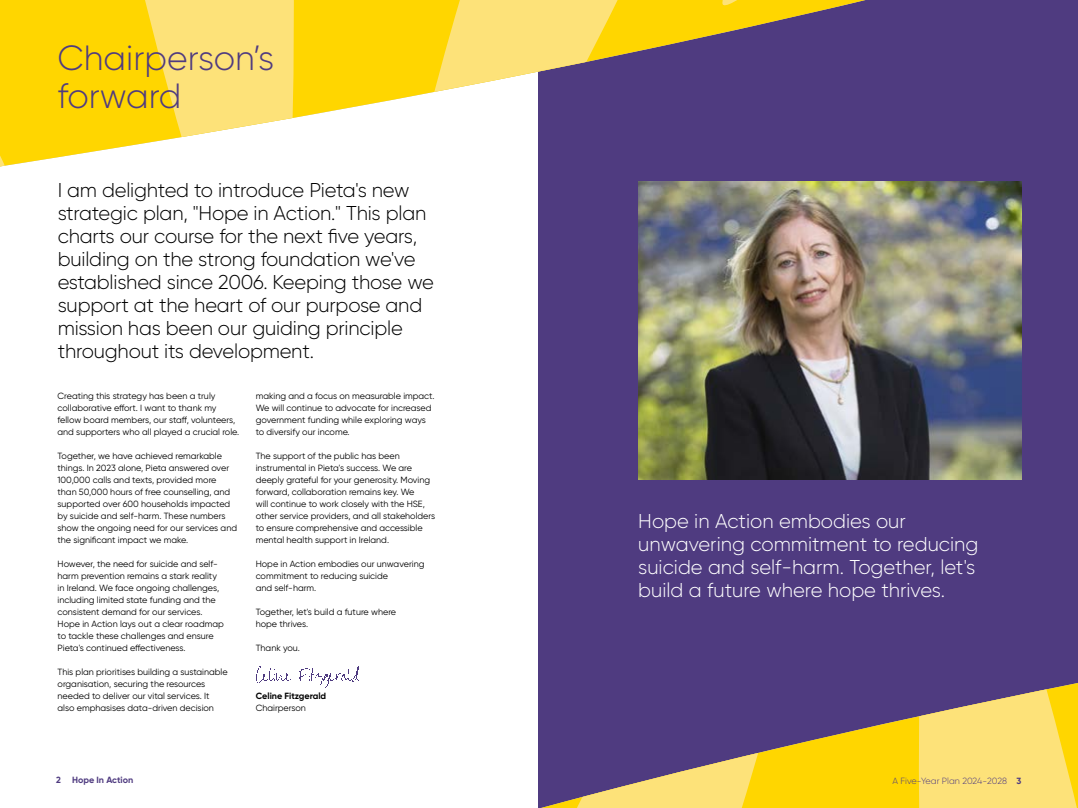
<style>
.page{position:relative;width:1078px;height:808px;background:#fff}
.page>*{position:absolute;margin:0;border:0;box-sizing:border-box;transform-origin:0 0}
.t1{font:300 35px/38px "Gilroy";color:#4f3b80}
.t2{font:300 20px/23px "Gilroy";letter-spacing:-.01em;color:#000}
.t3{font:300 20px/23px "Gilroy";color:#fff}
.t4{font:9px/12px "Gilroy";color:#000}
.t5{font:300 9px "Gilroy";letter-spacing:-.005em;color:#4f3b80}
.t6{font:700 9px "Gilroy";color:#000}
.t7{font:700 9px "Gilroy";color:#4f3b80}
.s1{font-weight:700}
</style>
<div class="page">
<div style="left:539px;top:0;width:538px;height:808px;background:#4f3b80"></div>
<img style="left:638px;top:197px;width:382px;height:282px">
<div style="left:861px;top:720px;width:38px;height:88px;background:#ffd600"></div>
<svg style="left:660px;top:729px;width:201px;height:79px"></svg>
<svg style="left:899px;top:683px;width:178px;height:125px"></svg>
<svg style="left:541px;top:777px;width:119px;height:31px"></svg>
<svg style="left:0;top:166px;width:1022px;height:31px"></svg>
<div style="left:313px;top:0;width:37px;height:115px;background:#ffd600"></div>
<svg style="left:350px;top:0;width:202px;height:166px"></svg>
<svg style="left:97px;top:0;width:216px;height:151px;fill:#fde279"></svg>
<svg style="left:552px;top:0;width:313px;height:69px"></svg>
<div style="left:0;top:0;width:97px;height:166px;background:#ffd600"></div>
<img style="left:256px;top:666px;width:103px;height:22px">
<h1 class="t1" style="left:58px;top:38px;width:218px">Chairperson’s forward</h1>
<p class="t2" style="left:58px;top:178px;width:377px">I am delighted to introduce Pieta's new strategic plan, "Hope in Action." This plan charts our course for the next five years, building on the strong foundation we've established since 2006. Keeping those we support at the heart of our purpose and mission has been our guiding principle throughout its development.</p>
<p class="t4" style="left:58px;top:389px;width:183px">Creating this strategy has been a truly collaborative effort. I want to thank my fellow board members, our staff, volunteers, and supporters who all played a crucial role.</p>
<p class="t4" style="left:58px;top:449px;width:181px">Together, we have achieved remarkable things. In 2023 alone, Pieta answered over 100,000 calls and texts, provided more than 50,000 hours of free counselling, and supported over 600 households impacted by suicide and self-harm. These numbers show the ongoing need for our services and the significant impact we make.</p>
<p class="t4" style="left:58px;top:557px;width:168px">However, the need for suicide and self&shy;harm prevention remains a stark reality in Ireland. We face ongoing challenges, including limited state funding and the consistent demand for our services.<br>Hope in Action lays out a clear roadmap to tackle these challenges and ensure Pieta's continued effectiveness.</p>
<p class="t4" style="left:58px;top:665px;width:172px">This plan prioritises building a sustainable organisation, securing the resources needed to deliver our vital services. It also emphasises data-driven decision</p>
<p class="t4" style="left:256px;top:389px;width:180px">making and a focus on measurable impact.<br>We will continue to advocate for increased government funding while exploring ways to diversify our income.</p>
<p class="t4" style="left:256px;top:449px;width:181px">The support of the public has been instrumental in Pieta's success. We are deeply grateful for your generosity. Moving forward, collaboration remains key. We<br>will continue to work closely with the HSE, other service providers, and all stakeholders to ensure comprehensive and accessible mental health support in Ireland.</p>
<p class="t4" style="left:256px;top:557px;width:170px">Hope in Action embodies our unwavering commitment to reducing suicide<br>and self-harm.</p>
<p class="t4" style="left:256px;top:605px;width:142px">Together, let's build a future where hope thrives.</p>
<p class="t4" style="left:256px;top:641px;width:46px">Thank you.</p>
<p class="t6" style="left:256px;top:690px;width:72px">Celine Fitzgerald</p>
<p class="t4" style="left:256px;top:701px;width:52px">Chairperson</p>
<p class="t7" style="left:56px;top:774px;width:79px">2 Hope In Action</p>
<h2 class="t3" style="left:638px;top:510px;width:341px">Hope in Action embodies our unwavering commitment to reducing suicide and self-harm. Together, let's build a future where hope thrives.</h2>
<p class="t5" style="left:892px;top:775px;width:130px">A Five-Year Plan 2024-2028 <span class="s1">3</span></p>
</div>
